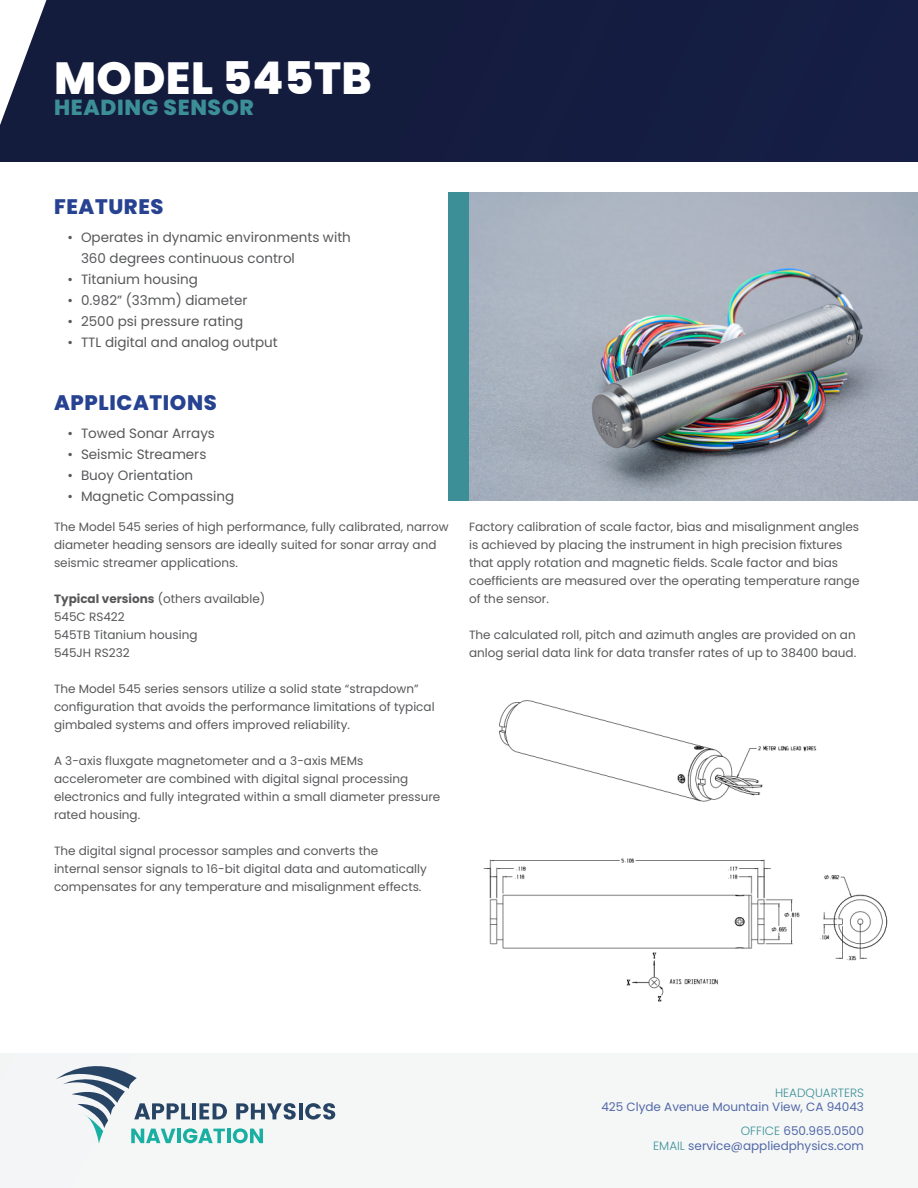
<style>
.page{position:relative;width:918px;height:1188px;background:#fff}
.page>*{position:absolute;margin:0;border:0;box-sizing:border-box;transform-origin:0 0}
.t1{font:800 45px "Poppins";letter-spacing:.01em;color:#fff}
.t2{font:800 21.75px "Poppins";letter-spacing:.03em;color:#3c8f97}
.t3{font:800 21px "Poppins";letter-spacing:.03em;color:#264291}
.t4{font:13.5px/21px "Poppins";color:#57585a}
.t5{font:12px/18px "Poppins";color:#57585a}
.t6{font:12px "Poppins";color:#5268a7}
.t7{font:300 12px "Poppins";color:#3c8f97}
.s1{font-weight:700}
.s2{font-weight:300;color:#3c8f97}
</style>
<div class="page">
<div style="left:449px;top:192px;width:469px;height:309px;background:#3c8f97"></div>
<img style="left:469px;top:192px;width:449px;height:309px">
<div style="left:0;top:0;width:918px;height:162px;background:#141c3f"></div>
<svg style="left:0;top:0;width:46px;height:125px"></svg>
<div style="left:0;top:1053px;width:918px;height:135px;background:#f5f7f7"></div>
<svg style="left:236px;top:1103px;width:60px;height:17px"></svg>
<hr style="left:299px;top:1103px;width:4px;height:16px;background:#284465">
<svg style="left:305px;top:1103px;width:30px;height:17px"></svg>
<hr style="left:227px;top:1129px;width:4px;height:14px;background:#19afa2">
<svg style="left:233px;top:1128px;width:30px;height:15px"></svg>
<svg style="left:56px;top:1066px;width:171px;height:78px"></svg>
<img style="left:483px;top:700px;width:405px;height:302px">
<p class="t1" style="left:54px;top:52px;width:319px">MODEL 545TB</p>
<p class="t2" style="left:54px;top:95px;width:201px">HEADING SENSOR</p>
<p class="t3" style="left:54px;top:195px;width:111px">FEATURES</p>
<p class="t4" style="left:81px;top:227px;width:271px;text-indent:-14px">• Operates in dynamic environments with<br>360 degrees continuous control</p>
<p class="t4" style="left:68px;top:269px;width:132px">• Titanium housing</p>
<p class="t4" style="left:68px;top:290px;width:182px">• 0.982” (33mm) diameter</p>
<p class="t4" style="left:68px;top:311px;width:177px">• 2500 psi pressure rating</p>
<p class="t4" style="left:68px;top:332px;width:212px">• TTL digital and analog output</p>
<p class="t3" style="left:54px;top:390px;width:164px">APPLICATIONS</p>
<p class="t4" style="left:68px;top:422px;width:149px">• Towed Sonar Arrays</p>
<p class="t4" style="left:68px;top:443px;width:140px">• Seismic Streamers</p>
<p class="t4" style="left:68px;top:464px;width:127px">• Buoy Orientation</p>
<p class="t4" style="left:68px;top:485px;width:168px">• Magnetic Compassing</p>
<p class="t5" style="left:54px;top:518px;width:396px">The Model 545 series of high performance, fully calibrated, narrow diameter heading sensors are ideally suited for sonar array and seismic streamer applications.</p>
<p class="t5" style="left:54px;top:590px;width:213px"><span class="s1">Typical versions</span> (others available)</p>
<p class="t5" style="left:54px;top:608px;width:72px">545C RS422</p>
<p class="t5" style="left:54px;top:626px;width:145px">545TB Titanium housing</p>
<p class="t5" style="left:54px;top:644px;width:77px">545JH RS232</p>
<p class="t5" style="left:54px;top:680px;width:382px">The Model 545 series sensors utilize a solid state “strapdown” configuration that avoids the performance limitations of typical gimbaled systems and offers improved reliability.</p>
<p class="t5" style="left:54px;top:752px;width:388px">A 3-axis fluxgate magnetometer and a 3-axis MEMs accelerometer are combined with digital signal processing electronics and fully integrated within a small diameter pressure rated housing.</p>
<p class="t5" style="left:54px;top:842px;width:374px">The digital signal processor samples and converts the<br>internal sensor signals to 16-bit digital data and automatically compensates for any temperature and misalignment effects.</p>
<p class="t5" style="left:469px;top:518px;width:392px">Factory calibration of scale factor, bias and misalignment angles is achieved by placing the instrument in high precision fixtures that apply rotation and magnetic fields. Scale factor and bias coefficients are measured over the operating temperature range of the sensor.</p>
<p class="t5" style="left:469px;top:626px;width:389px">The calculated roll, pitch and azimuth angles are provided on an anlog serial data link for data transfer rates of up to 38400 baud.</p>
<p class="t7" style="left:775px;top:1085px;width:90px">HEADQUARTERS</p>
<p class="t6" style="left:601px;top:1100px;width:264px">425 Clyde Avenue Mountain View, CA 94043</p>
<p class="t6" style="left:741px;top:1124px;width:125px"><span class="s2">OFFICE</span> 650.965.0500</p>
<p class="t6" style="left:653px;top:1139px;width:212px"><span class="s2">EMAIL</span> service@appliedphysics.com</p>
</div>
